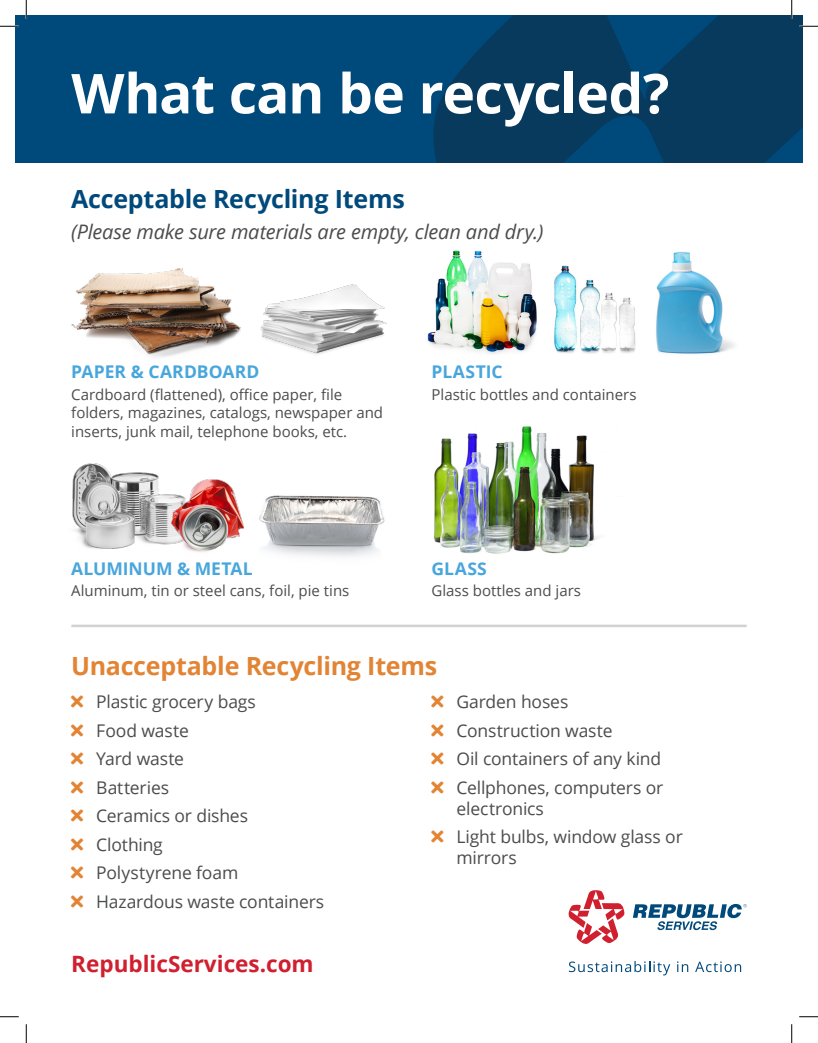
<style>
.page{position:relative;width:818px;height:1043px;background:#fff}
.page>*{position:absolute;margin:0;border:0;box-sizing:border-box;transform-origin:0 0}
.t1{font:700 55px "Open Sans";letter-spacing:-.015em;color:#fff}
.H2_or{font:700 25px "Open Sans";letter-spacing:-.01em;color:#e28434}
.H2_dk_blue{font:700 25px "Open Sans";letter-spacing:-.01em;color:#00497b}
.t2{font:700 22.5px "Open Sans";color:#d0202f}
.H2_dk_blue-2{font:italic 20px "Open Sans";letter-spacing:-.01em;color:#4b4c4d}
.t3{font:17.5px/21px "Open Sans";letter-spacing:-.01em;color:#4b4c4d}
.t4{font:700 17.5px "Open Sans";letter-spacing:.005em;color:#48a6dc}
.t5{font:15px/18.8px "Open Sans";color:#4b4c4d}
.s1{color:#e28434}
</style>
<div class="page">
<div style="left:15px;top:15px;width:787px;height:147px;background:#00497b"></div>
<svg style="left:433px;top:15px;width:369px;height:147px;fill:#083a5e"></svg>
<svg style="left:569px;top:961px;width:101px;height:14px"></svg>
<svg style="left:677px;top:961px;width:11px;height:11px"></svg>
<svg style="left:695px;top:961px;width:46px;height:11px"></svg>
<svg style="left:568px;top:890px;width:178px;height:54px"></svg>
<img style="left:71px;top:269px;width:170px;height:88px">
<img style="left:260px;top:284px;width:126px;height:71px">
<img style="left:427px;top:250px;width:110px;height:104px">
<img style="left:554px;top:265px;width:82px;height:89px">
<img style="left:656px;top:251px;width:79px;height:103px">
<img style="left:72px;top:463px;width:100px;height:86px">
<img style="left:172px;top:479px;width:72px;height:73px">
<img style="left:259px;top:495px;width:126px;height:62px">
<img style="left:434px;top:426px;width:165px;height:128px">
<hr style="left:71px;top:624px;width:675px;height:3px;background:#d1d2d4">
<svg style="left:0;top:25px;width:19px;height:2px"></svg>
<svg style="left:799px;top:25px;width:19px;height:2px"></svg>
<svg style="left:0;top:1016px;width:19px;height:1px"></svg>
<svg style="left:799px;top:1016px;width:19px;height:1px"></svg>
<svg style="left:25px;top:0;width:2px;height:19px"></svg>
<svg style="left:25px;top:1024px;width:2px;height:18px"></svg>
<svg style="left:790px;top:0;width:2px;height:19px"></svg>
<svg style="left:791px;top:1024px;width:1px;height:18px"></svg>
<p class="t1" style="left:71px;top:55px;width:599px">What can be recycled?</p>
<p class="H2_dk_blue" style="left:71px;top:181px;width:335px">Acceptable Recycling Items</p>
<p class="H2_dk_blue-2" style="left:71px;top:218px;width:473px">(Please make sure materials are empty, clean and dry.)</p>
<h3 class="t4" style="left:71px;top:359px;width:190px">PAPER &amp; CARDBOARD</h3>
<p class="t5" style="left:71px;top:384px;width:313px">Cardboard (flattened), office paper, file folders, magazines, catalogs, newspaper and inserts, junk mail, telephone books, etc.</p>
<h3 class="t4" style="left:71px;top:556px;width:183px">ALUMINUM &amp; METAL</h3>
<p class="t5" style="left:71px;top:581px;width:279px">Aluminum, tin or steel cans, foil, pie tins</p>
<h3 class="t4" style="left:431px;top:359px;width:73px">PLASTIC</h3>
<p class="t5" style="left:431px;top:384px;width:206px">Plastic bottles and containers</p>
<h3 class="t4" style="left:431px;top:556px;width:57px">GLASS</h3>
<p class="t5" style="left:431px;top:581px;width:151px">Glass bottles and jars</p>
<p class="H2_or" style="left:71px;top:648px;width:367px">Unacceptable Recycling Items</p>
<p class="t3" style="left:71px;top:691px;width:186px"><span class="s1">□</span> Plastic grocery bags</p>
<p class="t3" style="left:71px;top:719px;width:119px"><span class="s1">□</span> Food waste</p>
<p class="t3" style="left:71px;top:748px;width:114px"><span class="s1">□</span> Yard waste</p>
<p class="t3" style="left:71px;top:776px;width:99px"><span class="s1">□</span> Batteries</p>
<p class="t3" style="left:71px;top:805px;width:178px"><span class="s1">□</span> Ceramics or dishes</p>
<p class="t3" style="left:71px;top:833px;width:93px"><span class="s1">□</span> Clothing</p>
<p class="t3" style="left:71px;top:862px;width:168px"><span class="s1">□</span> Polystyrene foam</p>
<p class="t3" style="left:71px;top:890px;width:254px"><span class="s1">□</span> Hazardous waste containers</p>
<p class="t3" style="left:431px;top:691px;width:138px"><span class="s1">□</span> Garden hoses</p>
<p class="t3" style="left:431px;top:719px;width:183px"><span class="s1">□</span> Construction waste</p>
<p class="t3" style="left:431px;top:748px;width:231px"><span class="s1">□</span> Oil containers of any kind</p>
<p class="t3" style="left:456px;top:776px;width:208px;text-indent:-25px"><span class="s1">□</span> Cellphones, computers or electronics</p>
<p class="t3" style="left:456px;top:826px;width:228px;text-indent:-25px"><span class="s1">□</span> Light bulbs, window glass or mirrors</p>
<p class="t2" style="left:71px;top:947px;width:244px">RepublicServices.com</p>
</div>
